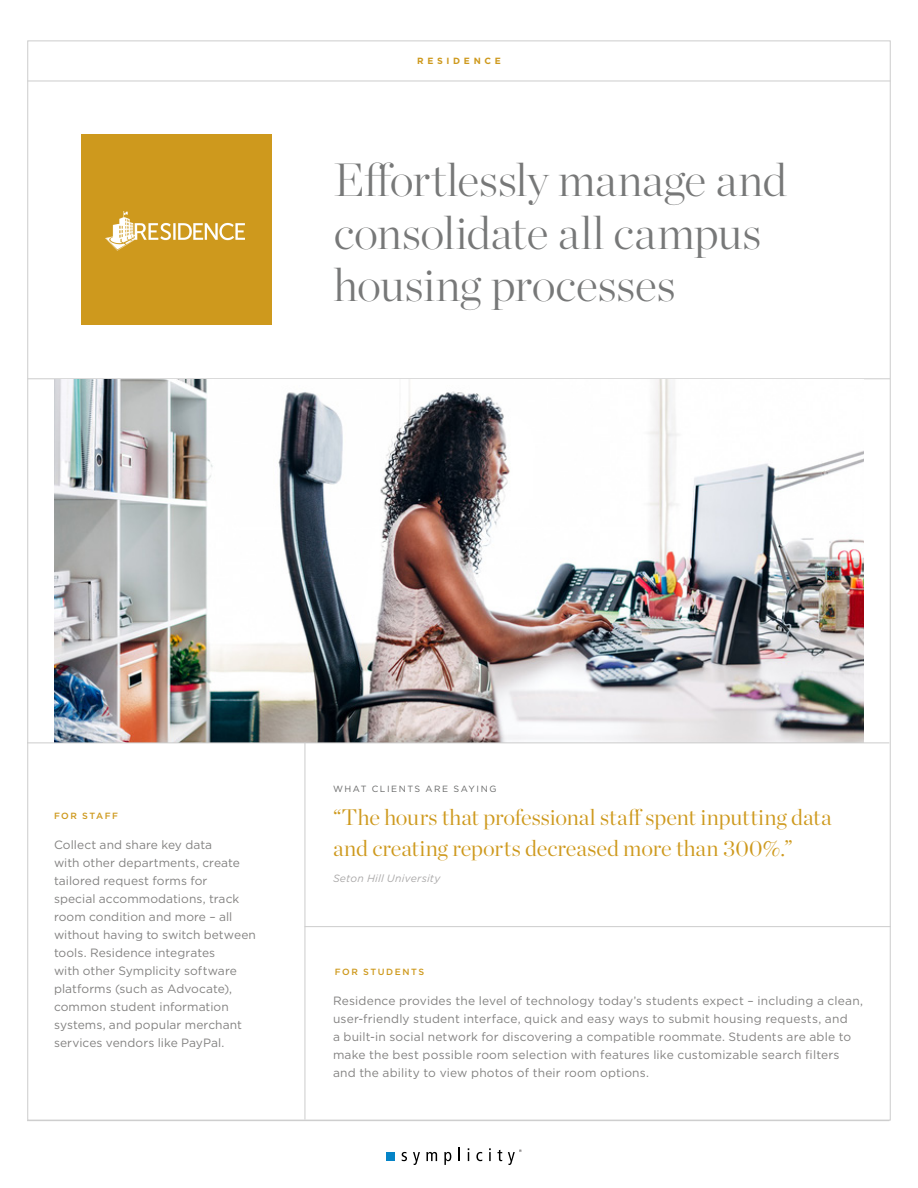
<style>
.page{position:relative;width:918px;height:1188px;background:#fff}
.page>*{position:absolute;margin:0;border:0;box-sizing:border-box;transform-origin:0 0}
.Body_Copy_w_Indent{font:200 46.5px/52.5px "Chronicle Display";letter-spacing:-.01em;color:#777878}
.Body_Copy_w_Left_Jus{font:300 22.5px/31.5px "Chronicle Display";letter-spacing:-.005em;color:#ce991d}
.Body_Copy_w_Indent-2{font:12px/18px "Gotham";letter-spacing:.015em;color:#838281}
.Body_Copy_w_Right_Ju{font:12px/18px "Gotham";letter-spacing:.005em;color:#838281}
.Body_Copy_w_Left_Jus-2{font:italic 10.5px "Gotham";letter-spacing:.015em;color:#aaa9a9}
.t1{font:9px "Gotham";letter-spacing:.17em;color:#666767}
.Small_Section_header{font:500 9px "Gotham";letter-spacing:.17em;color:#ce991d}
.t2{font:700 9px "Gotham";letter-spacing:.41em;color:#ce991d}
</style>
<div class="page">
<svg style="left:402px;top:1152px;width:5px;height:9px"></svg>
<svg style="left:413px;top:1152px;width:7px;height:13px"></svg>
<svg style="left:426px;top:1152px;width:11px;height:9px"></svg>
<svg style="left:444px;top:1152px;width:7px;height:13px"></svg>
<svg style="left:459px;top:1148px;width:1px;height:13px"></svg>
<svg style="left:468px;top:1148px;width:1px;height:13px"></svg>
<svg style="left:476px;top:1152px;width:6px;height:9px"></svg>
<svg style="left:489px;top:1148px;width:2px;height:13px"></svg>
<svg style="left:497px;top:1150px;width:5px;height:11px"></svg>
<svg style="left:508px;top:1149px;width:14px;height:16px"></svg>
<div style="left:387px;top:1152px;width:8px;height:9px;background:#0584c7"></div>
<hr style="left:28px;top:81px;width:862px;height:1px;background:#ccc">
<hr style="left:28px;top:378px;width:862px;height:1px;background:#ccc">
<div style="left:82px;top:135px;width:190px;height:190px;background:#ce991d"></div>
<img style="left:105px;top:211px;width:139px;height:40px">
<img style="left:54px;top:379px;width:810px;height:363px">
<hr style="left:305px;top:742px;width:1px;height:378px;background:#ccc">
<hr style="left:27px;top:742px;width:862px;height:1px;background:#ccc">
<hr style="left:305px;top:926px;width:586px;height:1px;background:#ccc">
<hr style="left:27px;top:1120px;width:862px;height:1px;background:#ccc">
<p class="t2" style="left:417px;top:55px;width:85px">RESIDENCE</p>
<p class="Body_Copy_w_Indent" style="left:334px;top:150px;width:455px">Effortlessly manage and consolidate all campus housing processes</p>
<p class="Small_Section_header" style="left:54px;top:810px;width:66px">FOR STAFF</p>
<p class="Body_Copy_w_Right_Ju" style="left:54px;top:835px;width:203px">Collect and share key data<br>with other departments, create tailored request forms for<br>special accommodations, track room condition and more – all without having to switch between tools. Residence integrates<br>with other Symplicity software platforms (such as Advocate), common student information systems, and popular merchant services vendors like PayPal.</p>
<p class="t1" style="left:333px;top:783px;width:165px">WHAT CLIENTS ARE SAYING</p>
<p class="Body_Copy_w_Left_Jus" style="left:333px;top:799px;width:500px">“The hours that professional staff spent inputting data and creating reports decreased more than 300%.”</p>
<p class="Body_Copy_w_Left_Jus-2" style="left:333px;top:871px;width:109px">Seton Hill University</p>
<p class="Small_Section_header" style="left:335px;top:966px;width:91px">FOR STUDENTS</p>
<p class="Body_Copy_w_Indent-2" style="left:333px;top:991px;width:532px">Residence provides the level of technology today’s students expect – including a clean, user-friendly student interface, quick and easy ways to submit housing requests, and<br>a built-in social network for discovering a compatible roommate. Students are able to make the best possible room selection with features like customizable search filters and the ability to view photos of their room options.</p>
</div>
